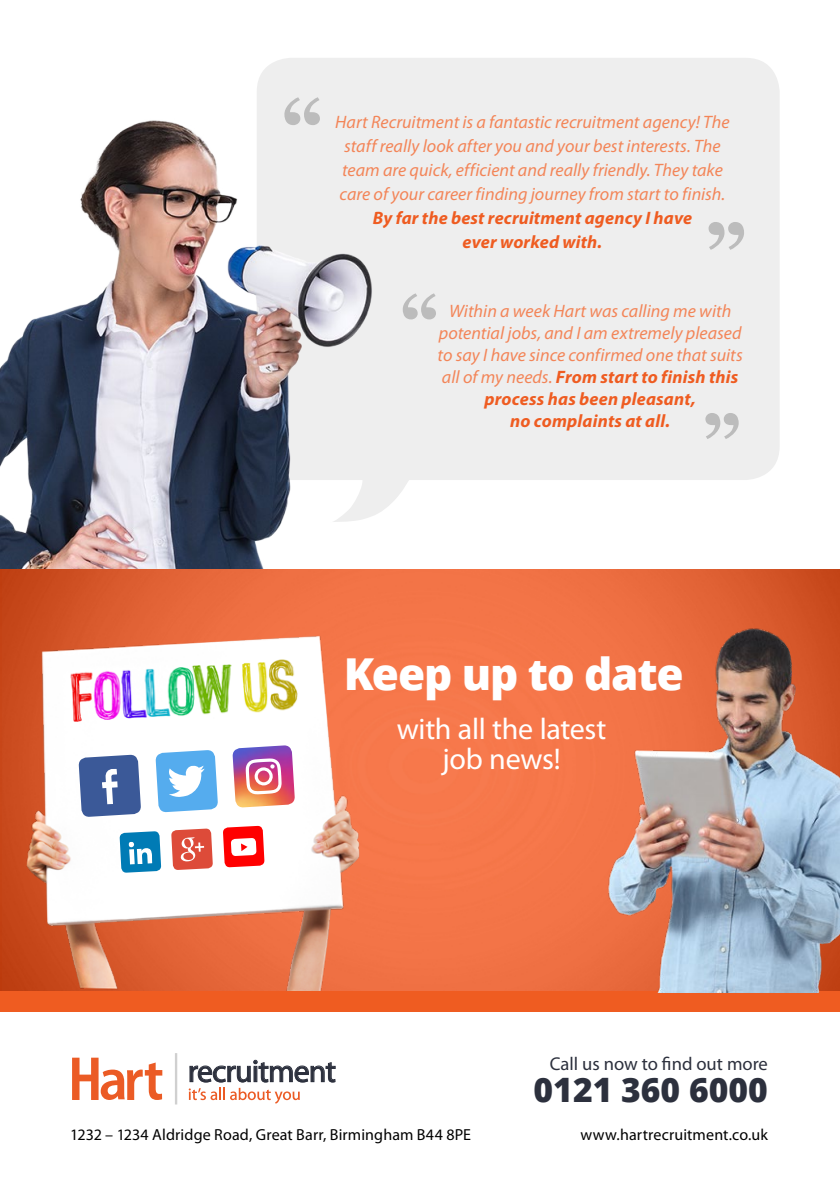
<style>
.page{position:relative;width:840px;height:1191px;background:#fff}
.page>*{position:absolute;margin:0;border:0;box-sizing:border-box;transform-origin:0 0}
.t1{font:700 81.2px "Georgia";color:#bcbcbc}
.t2{font:700 76px "Georgia";color:#bcbcbc}
.t3{font:800 44px "Open Sans";letter-spacing:-.025em;color:#fff}
.t4{font:800 33.6px "Open Sans";color:#2c303d}
.t5{font:31.6px "Myriad Pro";letter-spacing:-.025em;color:#2c303d}
.t6{font:30px/30px "Myriad Pro";letter-spacing:-.01em;color:#fff;text-align:center}
.t7{font:18.6px "Myriad Pro";color:#2c303d}
.t8{font:italic 18px/22px "Myriad Pro";color:#f38558;text-align:center}
.t9{font:italic 700 18px/24px "Myriad Pro";letter-spacing:.01em;color:#ef5c21;text-align:center}
.t10{font:16px "Myriad Pro";letter-spacing:.005em;color:#000}
.s1{font-weight:700;color:#ef5c21}
</style>
<div class="page">
<div style="left:256px;top:58px;width:523px;height:422px;background:#eee;border-radius:34px"></div>
<img style="left:0;top:82px;width:408px;height:488px">
<img style="left:0;top:570px;width:839px;height:421px">
<svg style="left:72px;top:1057px;width:90px;height:43px"></svg>
<hr style="left:175px;top:1053px;width:2px;height:51px;background:#d0d0d0">
<svg style="left:189px;top:1060px;width:146px;height:43px"></svg>
<img style="left:0;top:592px;width:380px;height:399px">
<img style="left:232px;top:745px;width:63px;height:63px">
<svg style="left:155px;top:749px;width:63px;height:63px"></svg>
<svg style="left:78px;top:754px;width:63px;height:63px"></svg>
<svg style="left:245px;top:758px;width:36px;height:36px"></svg>
<svg style="left:119px;top:831px;width:42px;height:42px"></svg>
<svg style="left:223px;top:825px;width:41px;height:42px"></svg>
<svg style="left:171px;top:828px;width:42px;height:42px;background:#e36f61"></svg>
<div style="left:0;top:991px;width:839px;height:20px;background:#ef5c21"></div>
<img style="left:601px;top:595px;width:238px;height:397px">
<h1 class="t1" style="left:281px;top:77px;width:44px">“</h1>
<p class="t8" style="left:335px;top:109px;width:396px;line-height:24px;text-align:left">Hart Recruitment is a fantastic recruitment agency! The staff really look after you and your best interests. The team are quick, efficient and really friendly. They take care of your career finding journey from start to finish.</p>
<p class="t9" style="left:372px;top:205px;width:321px">By far the best recruitment agency I have ever worked with.</p>
<h1 class="t1" style="left:704px;top:202px;width:44px">”</h1>
<h2 class="t2" style="left:400px;top:275px;width:41px">“</h2>
<p class="t8" style="left:437px;top:300px;width:306px">Within a week Hart was calling me with potential jobs, and I am extremely pleased to say I have since confirmed one that suits all of my needs. <span class="s1">From start to finish this process has been pleasant,<br>no complaints at all.</span></p>
<h2 class="t2" style="left:701px;top:395px;width:41px">”</h2>
<h3 class="t3" style="left:343px;top:641px;width:341px">Keep up to date</h3>
<h3 class="t6" style="left:396px;top:713px;width:211px">with all the latest job news!</h3>
<h3 class="t5" style="left:188px;top:1051px;width:150px">recruitment</h3>
<p class="t7" style="left:549px;top:1052px;width:219px">Call us now to find out more</p>
<h3 class="t4" style="left:533px;top:1064px;width:236px">0121 360 6000</h3>
<p class="t10" style="left:70px;top:1124px;width:402px">1232 – 1234 Aldridge Road, Great Barr, Birmingham B44 8PE</p>
<p class="t10" style="left:580px;top:1124px;width:189px">www.hartrecruitment.co.uk</p>
</div>
